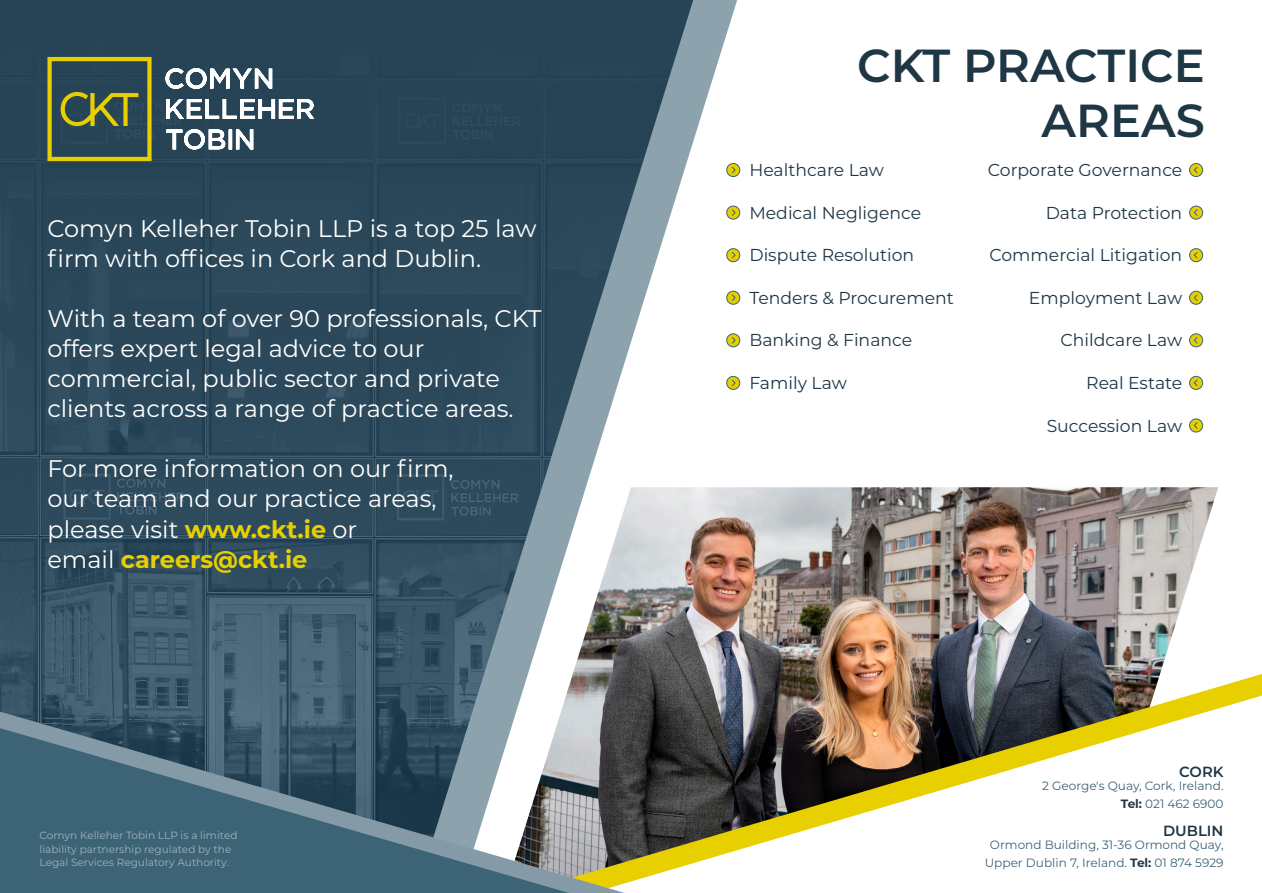
<style>
.page{position:relative;width:1262px;height:893px;background:#fff}
.page>*{position:absolute;margin:0;border:0;box-sizing:border-box;transform-origin:0 0}
.t1{font:600 46.2px/55.5px "Montserrat";color:#1f3745;text-align:right}
.t2{font:24px/30px "Montserrat";color:#fff}
.t3{font:17.25px "Montserrat";color:#1f3745}
.t4{font:600 14.7px "Montserrat";color:#1f3745}
.t5{font:12px/17.4px "Montserrat";color:#3c6376;text-align:right}
.t6{font:10.5px/13.5px "Montserrat";color:#a1b3bc}
.s1{font-weight:700;color:#e8d000}
.s2{font-weight:700;color:#1f3745}
</style>
<div class="page">
<img style="left:741px;top:487px;width:477px;height:187px">
<img style="left:741px;top:674px;width:520px;height:21px">
<svg style="left:741px;top:695px;width:520px;height:154px"></svg>
<img style="left:697px;top:0;width:44px;height:862px">
<img style="left:0;top:0;width:697px;height:834px">
<svg style="left:165px;top:68px;width:149px;height:82px"></svg>
<svg style="left:47px;top:57px;width:105px;height:104px;background:#536441"></svg>
<svg style="left:0;top:708px;width:669px;height:184px;background:#5b6660"></svg>
<svg style="left:0;top:724px;width:613px;height:168px;background:#577381"></svg>
<svg style="left:726px;top:334px;width:14px;height:13px"></svg>
<div style="left:726px;top:333px;width:14px;height:14px;border:1px solid #3c6376;border-radius:50%"></div>
<svg style="left:731px;top:336px;width:5px;height:8px"></svg>
<svg style="left:726px;top:291px;width:14px;height:13px"></svg>
<div style="left:726px;top:291px;width:14px;height:14px;border:1px solid #3c6376;border-radius:50%"></div>
<svg style="left:732px;top:294px;width:3px;height:7px"></svg>
<svg style="left:726px;top:248px;width:14px;height:14px"></svg>
<div style="left:726px;top:248px;width:14px;height:14px;border:1px solid #3c6376;border-radius:50%"></div>
<svg style="left:731px;top:251px;width:5px;height:8px"></svg>
<div style="left:726px;top:206px;width:14px;height:13px;background:#e6cf00;border-radius:50%"></div>
<div style="left:726px;top:206px;width:14px;height:13px;border:1px solid #3c6376;border-radius:50%"></div>
<svg style="left:732px;top:209px;width:4px;height:7px"></svg>
<div style="left:726px;top:163px;width:14px;height:13px;background:#e6cf00;border-radius:50%"></div>
<div style="left:726px;top:163px;width:14px;height:14px;border:1px solid #3c6376;border-radius:50%"></div>
<svg style="left:732px;top:166px;width:4px;height:8px"></svg>
<svg style="left:726px;top:376px;width:14px;height:13px"></svg>
<div style="left:726px;top:376px;width:14px;height:14px;border:1px solid #3c6376;border-radius:50%"></div>
<svg style="left:731px;top:379px;width:5px;height:8px"></svg>
<div style="left:1189px;top:206px;width:13px;height:13px;background:#e6cf00;border-radius:50%"></div>
<div style="left:1189px;top:206px;width:14px;height:13px;border:1px solid #3c6376;border-radius:50%"></div>
<svg style="left:1194px;top:209px;width:4px;height:7px"></svg>
<svg style="left:1189px;top:248px;width:13px;height:14px"></svg>
<div style="left:1189px;top:248px;width:14px;height:14px;border:1px solid #3c6376;border-radius:50%"></div>
<svg style="left:1193px;top:252px;width:4px;height:6px"></svg>
<svg style="left:1189px;top:291px;width:13px;height:13px"></svg>
<div style="left:1189px;top:291px;width:14px;height:14px;border:1px solid #3c6376;border-radius:50%"></div>
<svg style="left:1193px;top:294px;width:5px;height:8px"></svg>
<svg style="left:1189px;top:334px;width:13px;height:13px"></svg>
<div style="left:1189px;top:333px;width:14px;height:14px;border:1px solid #3c6376;border-radius:50%"></div>
<svg style="left:1193px;top:336px;width:5px;height:8px"></svg>
<svg style="left:1189px;top:163px;width:13px;height:13px"></svg>
<div style="left:1189px;top:163px;width:14px;height:14px;border:1px solid #3c6376;border-radius:50%"></div>
<svg style="left:1193px;top:166px;width:5px;height:8px"></svg>
<svg style="left:1189px;top:376px;width:13px;height:13px"></svg>
<div style="left:1189px;top:376px;width:14px;height:14px;border:1px solid #3c6376;border-radius:50%"></div>
<svg style="left:1193px;top:379px;width:5px;height:8px"></svg>
<svg style="left:1189px;top:419px;width:13px;height:13px"></svg>
<div style="left:1189px;top:418px;width:14px;height:14px;border:1px solid #3c6376;border-radius:50%"></div>
<svg style="left:1193px;top:421px;width:5px;height:8px"></svg>
<p class="t2" style="left:47px;top:213px;width:490px">Comyn Kelleher Tobin LLP is a top 25 law firm with offices in Cork and Dublin.</p>
<p class="t2" style="left:47px;top:303px;width:495px">With a team of over 90 professionals, CKT offers expert legal advice to our commercial, public sector and private clients across a range of practice areas.</p>
<p class="t2" style="left:47px;top:453px;width:408px">For more information on our firm, our team and our practice areas, please visit <span class="s1">www.ckt.ie</span> or<br>email <span class="s1">careers@ckt.ie</span></p>
<p class="t6" style="left:40px;top:828px;width:199px">Comyn Kelleher Tobin LLP is a limited liability partnership regulated by the<br>Legal Services Regulatory Authority.</p>
<h1 class="t1" style="left:857px;top:36px;width:349px">CKT PRACTICE<br>AREAS</h1>
<p class="t3" style="left:749px;top:158px;width:136px">Healthcare Law</p>
<p class="t3" style="left:749px;top:200px;width:173px">Medical Negligence</p>
<p class="t3" style="left:749px;top:243px;width:166px">Dispute Resolution</p>
<p class="t3" style="left:749px;top:286px;width:206px">Tenders &amp; Procurement</p>
<p class="t3" style="left:749px;top:328px;width:164px">Banking &amp; Finance</p>
<p class="t3" style="left:749px;top:371px;width:99px">Family Law</p>
<p class="t3" style="left:988px;top:158px;width:196px">Corporate Governance</p>
<p class="t3" style="left:1045px;top:200px;width:138px">Data Protection</p>
<p class="t3" style="left:989px;top:243px;width:194px">Commercial Litigation</p>
<p class="t3" style="left:1029px;top:286px;width:155px">Employment Law</p>
<p class="t3" style="left:1060px;top:328px;width:123px">Childcare Law</p>
<p class="t3" style="left:1086px;top:371px;width:98px">Real Estate</p>
<p class="t3" style="left:1046px;top:413px;width:137px">Succession Law</p>
<p class="t4" style="left:1179px;top:761px;width:46px">CORK</p>
<p class="t5" style="left:1042px;top:777px;width:183px">2 George's Quay, Cork, Ireland.<br><span class="s2">Tel:</span> 021 462 6900</p>
<p class="t4" style="left:1163px;top:820px;width:62px">DUBLIN</p>
<p class="t5" style="left:984px;top:835px;width:240px;text-align:center">Ormond Building, 31-36 Ormond Quay,<br>Upper Dublin 7, Ireland. <span class="s2">Tel:</span> 01 874 5929</p>
</div>
